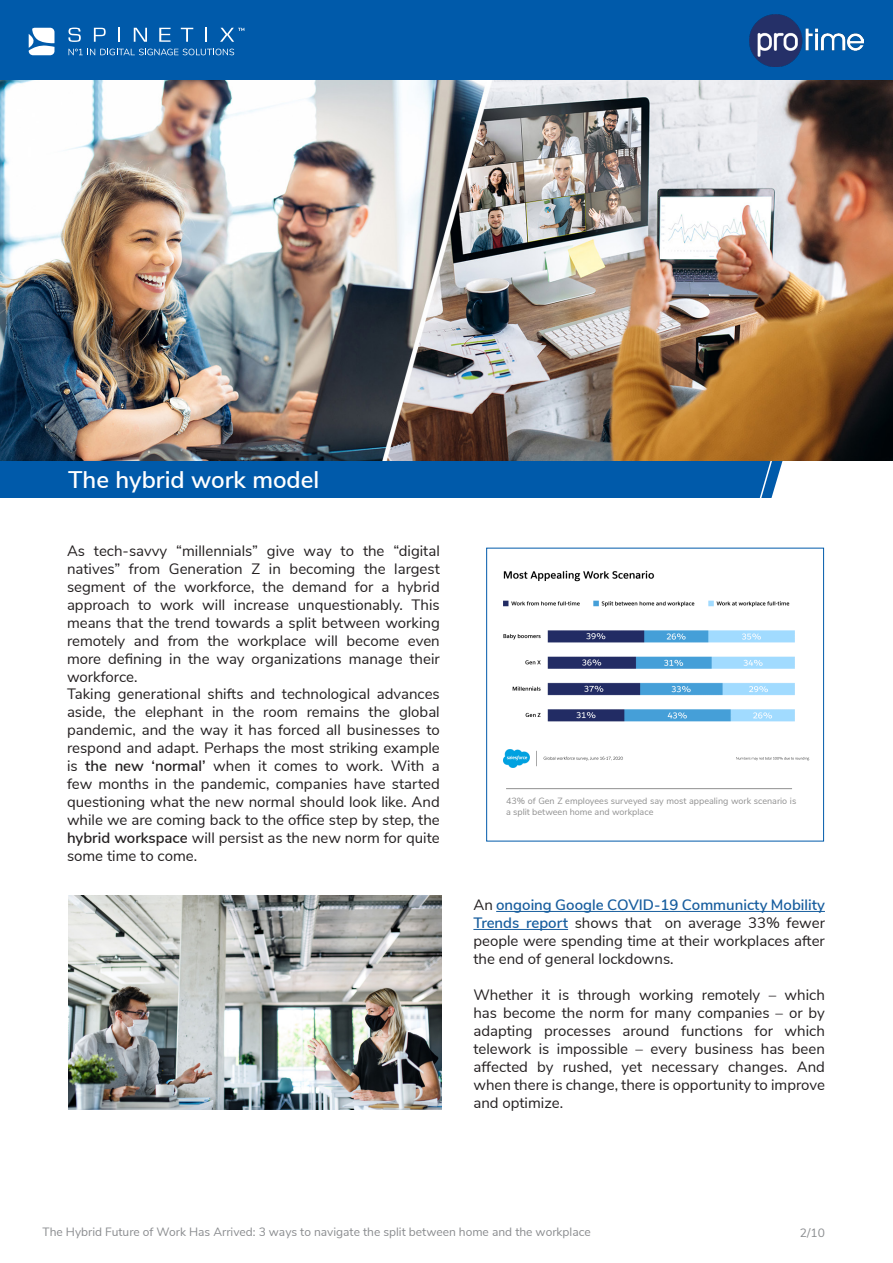
<style>
.page{position:relative;width:893px;height:1263px;background:#fff}
.page>*{position:absolute;margin:0;border:0;box-sizing:border-box;transform-origin:0 0}
.t1{font:600 24px "Nunito Sans";color:#fff}
.t2{font:15px/18px "Nunito Sans";color:#231f20;text-align:justify}
.t3{font:12px "Nunito Sans";color:#8a8c8f}
.t4{font:9px/10.8px "Nunito Sans";color:#909090}
.s1{font-weight:600}
.s2{font-weight:600;color:#175d9e}
</style>
<div class="page">
<div style="left:0;top:0;width:893px;height:81px;background:#005aaa"></div>
<svg style="left:69px;top:49px;width:165px;height:6px"></svg>
<svg style="left:68px;top:28px;width:13px;height:14px"></svg>
<svg style="left:94px;top:28px;width:12px;height:14px"></svg>
<svg style="left:134px;top:28px;width:13px;height:14px"></svg>
<svg style="left:159px;top:28px;width:12px;height:14px"></svg>
<svg style="left:181px;top:28px;width:12px;height:14px"></svg>
<svg style="left:118px;top:28px;width:2px;height:14px"></svg>
<svg style="left:206px;top:28px;width:1px;height:14px"></svg>
<svg style="left:220px;top:28px;width:24px;height:14px"></svg>
<svg style="left:29px;top:28px;width:25px;height:27px"></svg>
<img style="left:750px;top:14px;width:113px;height:53px">
<img style="left:503px;top:568px;width:322px;height:216px">
<hr style="left:506px;top:788px;width:286px;height:1px;background:#909090">
<div style="left:0;top:461px;width:802px;height:37px;background:#005aaa"></div>
<svg style="left:730px;top:461px;width:74px;height:139px"></svg>
<div style="left:486px;top:548px;width:338px;height:293px;border:1px solid #005aaa"></div>
<img style="left:0;top:81px;width:893px;height:380px">
<img style="left:69px;top:895px;width:372px;height:214px">
<hr style="left:496px;top:911px;width:329px;height:1px;background:#175d9e">
<hr style="left:473px;top:929px;width:95px;height:1px;background:#175d9e">
<p class="t1" style="left:68px;top:462px;width:253px">The hybrid work model</p>
<p class="t2" style="left:67px;top:540px;width:374px">As tech-savvy “millennials” give way to the “digital natives” from Generation Z in becoming the largest segment of the workforce, the demand for a hybrid approach to work will increase unquestionably. This means that the trend towards a split between working remotely and from the workplace will become even more defining in the way organizations manage their workforce.</p>
<p class="t2" style="left:67px;top:683px;width:374px">Taking generational shifts and technological advances aside, the elephant in the room remains the global pandemic, and the way it has forced all businesses to respond and adapt. Perhaps the most striking example is <span class="s1">the new ‘normal’</span> when it comes to work. With a few months in the pandemic, companies have started questioning what the new normal should look like. And while we are coming back to the office step by step, the <span class="s1">hybrid workspace</span> will persist as the new norm for quite some time to come.</p>
<p class="t4" style="left:506px;top:795px;width:292px">43% of Gen Z employees surveyed say most appealing work scenario is a split between home and workplace</p>
<p class="t2" style="left:473px;top:895px;width:353px">An <span class="s2">ongoing Google COVID-19 Communicty Mobility Trends report</span> shows that on average 33% fewer people were spending time at their workplaces after the end of general lockdowns.</p>
<p class="t2" style="left:473px;top:985px;width:353px">Whether it is through working remotely – which has become the norm for many companies – or by adapting processes around functions for which telework is impossible – every business has been affected by rushed, yet necessary changes. And when there is change, there is opportunity to improve and optimize.</p>
<p class="t3" style="left:43px;top:1223px;width:550px">The Hybrid Future of Work Has Arrived: 3 ways to navigate the split between home and the workplace</p>
<p class="t3" style="left:800px;top:1224px;width:26px">2/10</p>
</div>
